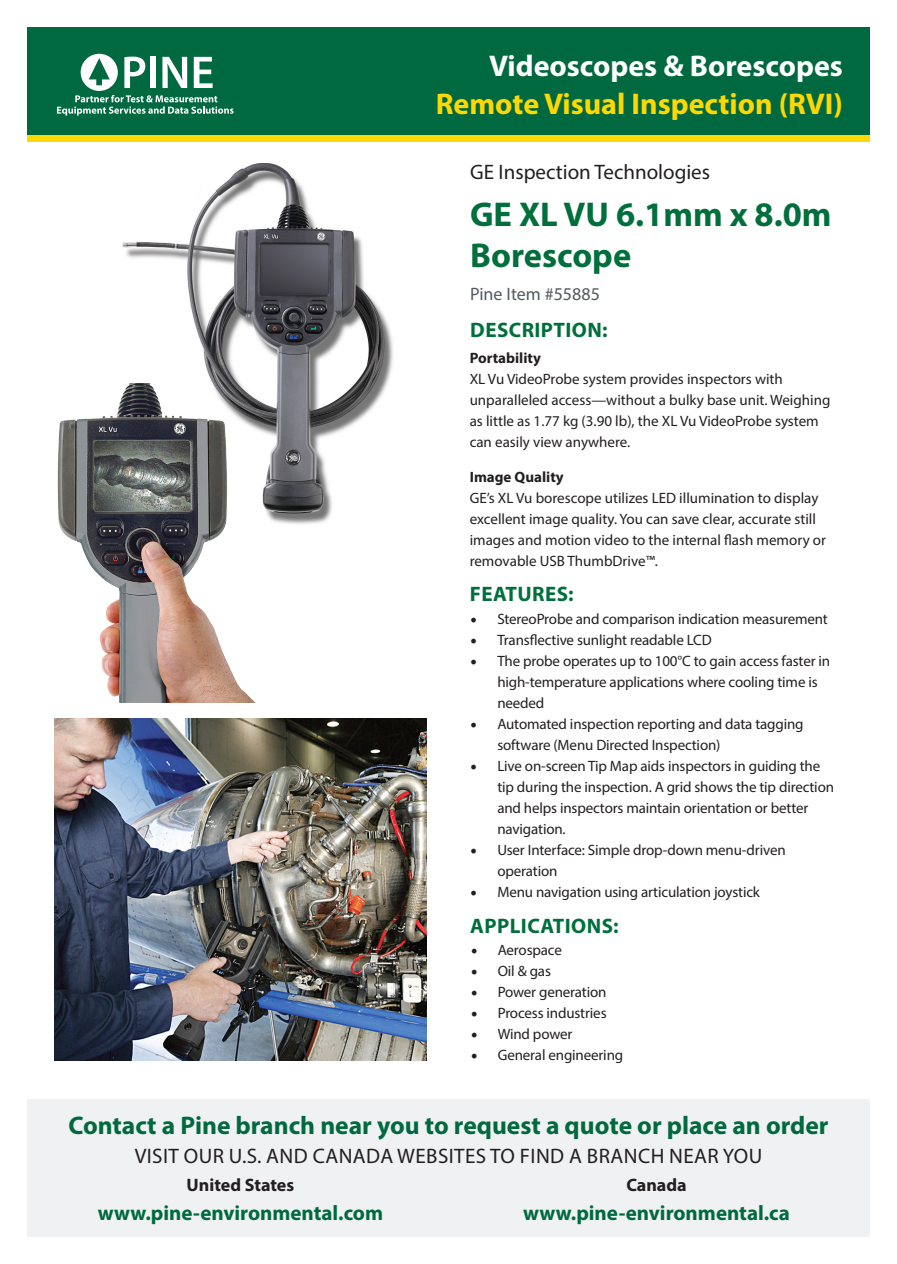
<style>
.page{position:relative;width:897px;height:1264px;background:#fff}
.page>*{position:absolute;margin:0;border:0;box-sizing:border-box;transform-origin:0 0}
.t1{font:700 34.5px/40.5px "Myriad Pro";color:#006f3c}
.t2{font:700 30px "Myriad Pro";color:#ffd801}
.t3{font:700 30px "Myriad Pro";color:#fff}
.t4{font:700 25.5px "Myriad Pro";color:#00693f}
.t5{font:700 21px "Myriad Pro";color:#00693f}
.t6{font:21px "Myriad Pro";letter-spacing:.02em;color:#231f20}
.t7{font:700 21px "Myriad Pro";letter-spacing:.02em;color:#006f3c}
.t8{font:21px "Myriad Pro";color:#231f20}
.t9{font:700 18px "Myriad Pro";color:#231f20}
.t10{font:18px "Myriad Pro";color:#535860}
.t11{font:15px/21px "Myriad Pro";letter-spacing:-.01em;color:#231f20}
.s1{font-weight:700}
.s2{font-family:"Minion Pro";font-size:18px}
</style>
<div class="page">
<div style="left:27px;top:27px;width:842px;height:108px;background:#00693f"></div>
<div style="left:27px;top:135px;width:842px;height:7px;background:#ffd801"></div>
<svg style="left:57px;top:54px;width:176px;height:62px"></svg>
<div style="left:27px;top:1099px;width:842px;height:138px;background:#f0f1f2"></div>
<img style="left:122px;top:163px;width:271px;height:361px">
<img style="left:54px;top:719px;width:373px;height:341px">
<img style="left:57px;top:383px;width:257px;height:319px">
<p class="t3" style="left:489px;top:46px;width:355px">Videoscopes &amp; Borescopes</p>
<p class="t2" style="left:435px;top:85px;width:408px">Remote Visual Inspection (RVI)</p>
<p class="t8" style="left:470px;top:159px;width:241px">GE Inspection Technologies</p>
<p class="t1" style="left:470px;top:193px;width:363px">GE XL VU 6.1mm x 8.0m<br>Borescope</p>
<p class="t10" style="left:470px;top:283px;width:131px">Pine Item #55885</p>
<p class="t7" style="left:470px;top:316px;width:139px">DESCRIPTION:</p>
<p class="t11" style="left:469px;top:347px;width:362px"><span class="s1">Portability<br></span>XL Vu VideoProbe system provides inspectors with unparalleled access—without a bulky base unit. Weighing as little as 1.77 kg (3.90 lb), the XL Vu VideoProbe system can easily view anywhere.</p>
<p class="t11" style="left:469px;top:466px;width:358px"><span class="s1">Image Quality<br></span>GE’s XL Vu borescope utilizes LED illumination to display excellent image quality. You can save clear, accurate still images and motion video to the internal flash memory or removable USB ThumbDrive™.</p>
<p class="t7" style="left:470px;top:580px;width:105px">FEATURES:</p>
<p class="t11" style="left:470px;top:608px;width:359px"><span class="s2">•</span> StereoProbe and comparison indication measurement</p>
<p class="t11" style="left:470px;top:629px;width:243px"><span class="s2">•</span> Transflective sunlight readable LCD</p>
<p class="t11" style="left:497px;top:650px;width:334px;text-indent:-27px"><span class="s2">•</span> The probe operates up to 100°C to gain access faster in high-temperature applications where cooling time is needed</p>
<p class="t11" style="left:497px;top:713px;width:308px;text-indent:-27px"><span class="s2">•</span> Automated inspection reporting and data tagging software (Menu Directed Inspection)</p>
<p class="t11" style="left:497px;top:755px;width:338px;text-indent:-27px"><span class="s2">•</span> Live on-screen Tip Map aids inspectors in guiding the tip during the inspection. A grid shows the tip direction and helps inspectors maintain orientation or better navigation.</p>
<p class="t11" style="left:497px;top:839px;width:290px;text-indent:-27px"><span class="s2">•</span> User Interface: Simple drop-down menu-driven operation</p>
<p class="t11" style="left:470px;top:881px;width:291px"><span class="s2">•</span> Menu navigation using articulation joystick</p>
<p class="t7" style="left:470px;top:912px;width:150px">APPLICATIONS:</p>
<p class="t11" style="left:470px;top:939px;width:93px"><span class="s2">•</span> Aerospace</p>
<p class="t11" style="left:470px;top:960px;width:82px"><span class="s2">•</span> Oil &amp; gas</p>
<p class="t11" style="left:470px;top:981px;width:137px"><span class="s2">•</span> Power generation</p>
<p class="t11" style="left:470px;top:1002px;width:137px"><span class="s2">•</span> Process industries</p>
<p class="t11" style="left:470px;top:1023px;width:103px"><span class="s2">•</span> Wind power</p>
<p class="t11" style="left:470px;top:1044px;width:154px"><span class="s2">•</span> General engineering</p>
<p class="t4" style="left:68px;top:1109px;width:761px">Contact a Pine branch near you to request a quote or place an order</p>
<p class="t6" style="left:135px;top:1143px;width:629px">VISIT OUR U.S. AND CANADA WEBSITES TO FIND A BRANCH NEAR YOU</p>
<p class="t9" style="left:187px;top:1173px;width:109px">United States</p>
<p class="t9" style="left:626px;top:1173px;width:62px">Canada</p>
<p class="t5" style="left:98px;top:1199px;width:287px">www.pine-environmental.com</p>
<p class="t5" style="left:523px;top:1199px;width:268px">www.pine-environmental.ca</p>
</div>
